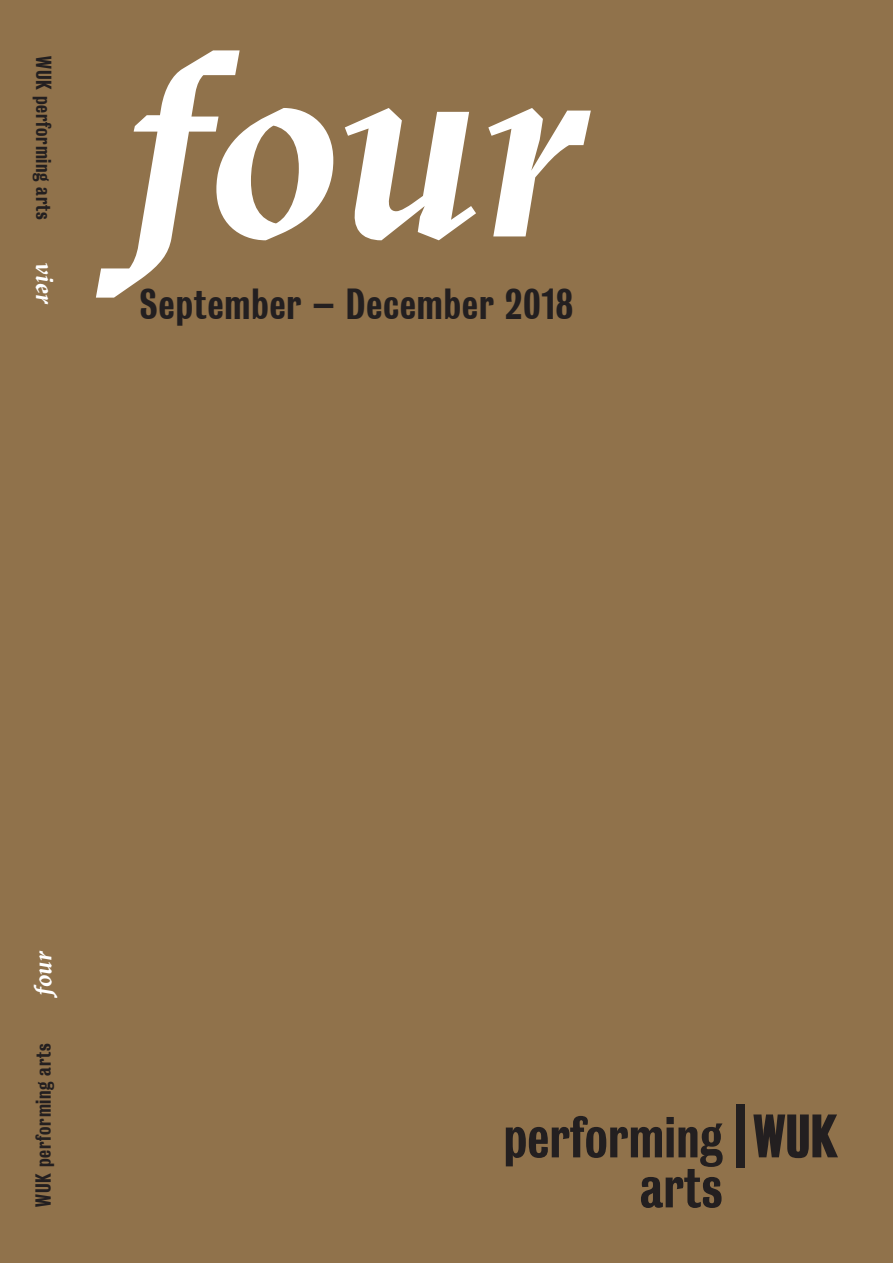
<style>
.page{position:relative;width:893px;height:1263px;background:#90724b}
.page>*{position:absolute;margin:0;border:0;box-sizing:border-box;transform-origin:0 0}
.t1{font:italic 700 260.1px "GT Sectra";color:#fff;scale:.95 1}
.t2{font:53.1px/49.9px "Bureau 35 euro";letter-spacing:.01em;color:#231f20;text-align:right}
.t3{font:39px "Bureau 35 euro";letter-spacing:.03em;color:#231f20}
.t4{font:italic 700 24.45px "GT Sectra";letter-spacing:.01em;color:#fff;scale:.95 1}
.t5{font:19.65px "Bureau 35 euro";letter-spacing:.04em;color:#231f20}
</style>
<div class="page">
<svg style="left:753px;top:1114px;width:85px;height:44px"></svg>
<div style="left:736px;top:1104px;width:9px;height:63px;background:#231f20"></div>
<p class="t5" style="left:55px;top:56px;width:165px;rotate:90deg">WUK performing arts</p>
<p class="t4" style="left:59px;top:263px;width:44px;rotate:90deg">vier</p>
<p class="t1" style="left:128px;top:-11px;width:484px">four</p>
<p class="t3" style="left:139px;top:281px;width:435px">September – December 2018</p>
<p class="t4" style="left:28px;top:995px;width:48px;rotate:-90deg">four</p>
<p class="t5" style="left:32px;top:1207px;width:165px;rotate:-90deg">WUK performing arts</p>
<p class="t2" style="left:504px;top:1112px;width:220px">performing arts</p>
</div>
